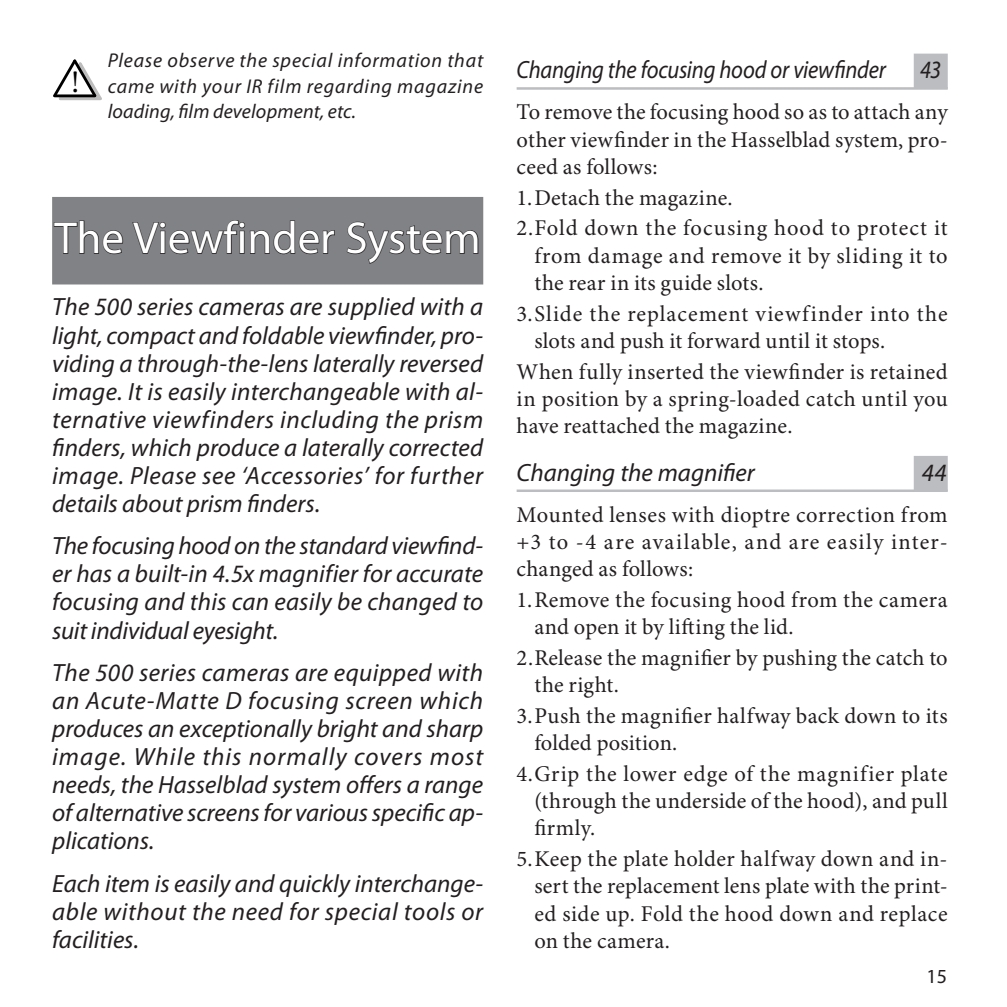
<style>
.page{position:relative;width:1007px;height:1007px;background:#fff}
.page>*{position:absolute;margin:0;border:0;box-sizing:border-box;transform-origin:0 0}
.t1{font:45px "Myriad Pro";color:#fff}
.t2{font:31px "Minion MM 367 585 11";color:#000}
.t3{font:italic 25px/28px "Myriad Pro";color:#231f20;text-align:justify}
.t4{font:italic 25px "Myriad Pro";color:#231f20;scale:.9 1}
.t5{font:22.5px/27.2px "Minion Pro";letter-spacing:.02em;color:#231f20;text-align:justify}
.t6{font:italic 20px/25.5px "Myriad Pro";letter-spacing:.03em;color:#231f20;text-align:justify}
.t7{font:20px "Myriad Pro";color:#231f20}
</style>
<div class="page">
<div style="left:52px;top:197px;width:431px;height:87px;background:#808285"></div>
<svg style="left:53px;top:59px;width:49px;height:42px"></svg>
<hr style="left:55px;top:94px;width:40px;height:3px;background:#000">
<svg style="left:53px;top:220px;width:71px;height:35px"></svg>
<svg style="left:132px;top:222px;width:27px;height:32px"></svg>
<div style="left:160px;top:231px;width:5px;height:23px;border:1px solid #231f20"></div>
<div style="left:159px;top:222px;width:7px;height:6px;border:1px solid #231f20;border-radius:50%"></div>
<svg style="left:169px;top:220px;width:166px;height:35px"></svg>
<svg style="left:346px;top:221px;width:133px;height:43px"></svg>
<div style="left:913px;top:54px;width:34px;height:35px;background:#bcbdc0"></div>
<hr style="left:516px;top:87px;width:431px;height:3px;background:#bcbdc0">
<div style="left:913px;top:456px;width:34px;height:35px;background:#bcbdc0"></div>
<hr style="left:516px;top:489px;width:431px;height:3px;background:#bcbdc0">
<h2 class="t2" style="left:71px;top:66px;width:10px">!</h2>
<p class="t6" style="left:108px;top:48px;width:377px">Please observe the special information that came with your IR film regarding magazine loading, film development, etc.</p>
<h1 class="t1" style="left:54px;top:213px;width:428px">The Viewfinder System</h1>
<p class="t3" style="left:52px;top:293px;width:432px">The 500 series cameras are supplied with a light, compact and foldable viewfinder, pro&shy;viding a through-the-lens laterally reversed image. It is easily interchangeable with al&shy;ternative viewfinders including the prism finders, which produce a laterally corrected image. Please see ‘Accessories’ for further details about prism finders.</p>
<p class="t3" style="left:52px;top:532px;width:432px">The focusing hood on the standard viewfind&shy;er has a built-in 4.5x magnifier for accurate focusing and this can easily be changed to suit individual eyesight.</p>
<p class="t3" style="left:52px;top:659px;width:432px">The 500 series cameras are equipped with an Acute-Matte D focusing screen which produces an exceptionally bright and sharp image. While this normally covers most needs, the Hasselblad system offers a range of alternative screens for various specific ap&shy;plications.</p>
<p class="t3" style="left:52px;top:869px;width:432px">Each item is easily and quickly interchange&shy;able without the need for special tools or facilities.</p>
<p class="t4" style="left:516px;top:57px;width:412px">Changing the focusing hood or viewfinder</p>
<p class="t4" style="left:919px;top:57px;width:25px">43</p>
<p class="t5" style="left:516px;top:99px;width:432px">To remove the focusing hood so as to attach any other viewfinder in the Hasselblad system, pro&shy;ceed as follows:</p>
<p class="t5" style="left:516px;top:185px;width:217px">1. Detach the magazine.</p>
<p class="t5" style="left:534px;top:215px;width:415px;text-indent:-18px">2. Fold down the focusing hood to protect it from damage and remove it by sliding it to the rear in its guide slots.</p>
<p class="t5" style="left:534px;top:300px;width:414px;text-indent:-18px">3. Slide the replacement viewfinder into the slots and push it forward until it stops.</p>
<p class="t5" style="left:516px;top:358px;width:432px">When fully inserted the viewfinder is retained in position by a spring-loaded catch until you have reattached the magazine.</p>
<p class="t3" style="left:516px;top:459px;width:240px">Changing the magnifier</p>
<p class="t3" style="left:921px;top:459px;width:26px">44</p>
<p class="t5" style="left:516px;top:501px;width:432px">Mounted lenses with dioptre correction from +3 to -4 are available, and are easily inter&shy;changed as follows:</p>
<p class="t5" style="left:534px;top:587px;width:414px;text-indent:-18px">1. Remove the focusing hood from the camera and open it by lifting the lid.</p>
<p class="t5" style="left:534px;top:645px;width:415px;text-indent:-18px">2. Release the magnifier by pushing the catch to the right.</p>
<p class="t5" style="left:534px;top:702px;width:414px;text-indent:-18px">3. Push the magnifier halfway back down to its folded position.</p>
<p class="t5" style="left:534px;top:760px;width:415px;text-indent:-18px">4. Grip the lower edge of the magnifier plate (through the underside of the hood), and pull firmly.</p>
<p class="t5" style="left:534px;top:846px;width:415px;text-indent:-18px">5. Keep the plate holder halfway down and in&shy;sert the replacement lens plate with the print&shy;ed side up. Fold the hood down and replace on the camera.</p>
<p class="t7" style="left:926px;top:965px;width:22px">15</p>
</div>
